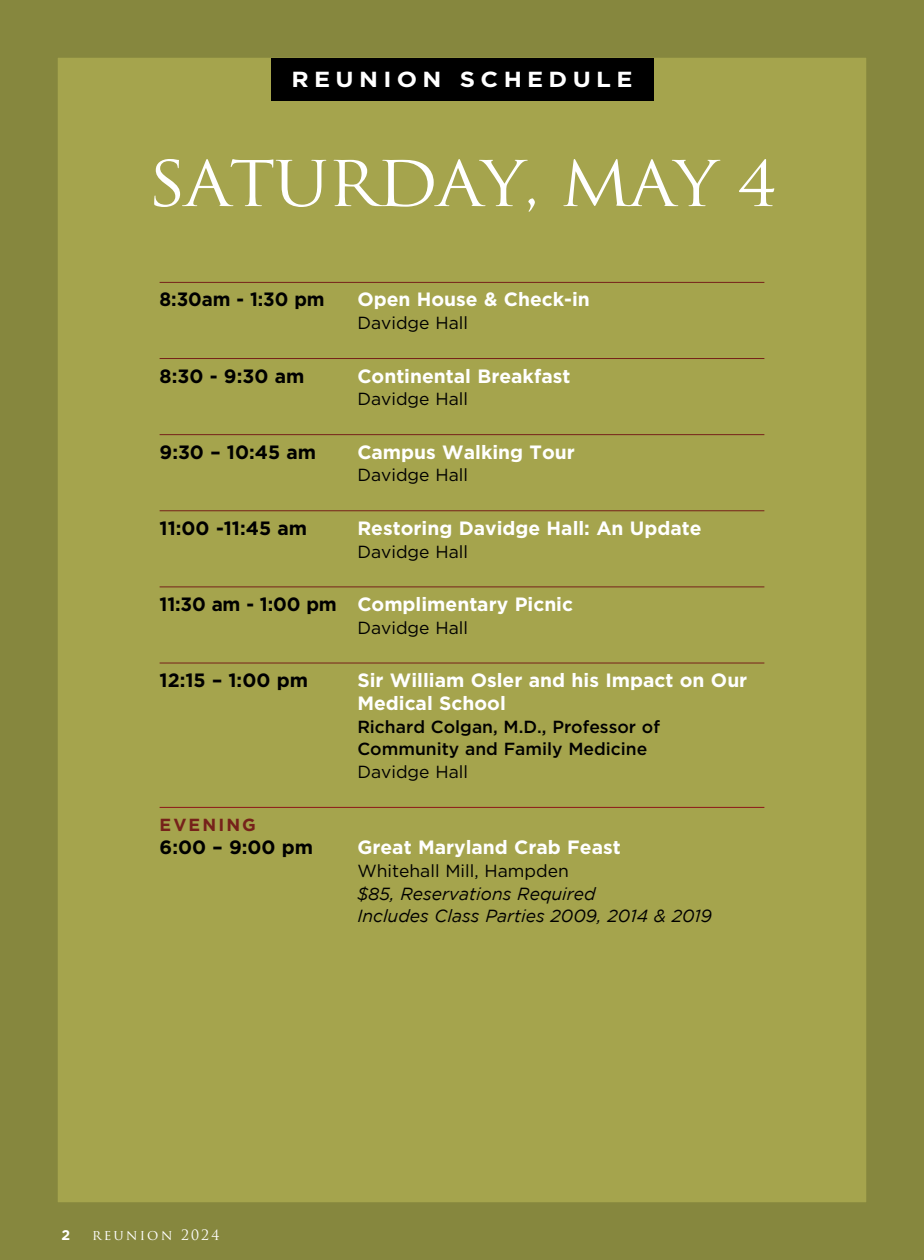
<style>
.page{position:relative;width:924px;height:1260px;background:#fff}
.page>*{position:absolute;margin:0;border:0;box-sizing:border-box;transform-origin:0 0}
.t1{font:61.25px "Trajan Pro";letter-spacing:-.03em;color:#fff;scale:1.1 1}
.t2{font:700 21.88px "Gotham";letter-spacing:.22em;color:#fff;scale:1.1 1}
.t3{font:700 19.25px/22.8px "Gotham";color:#fff}
.t4{font:700 19.25px "Gotham";color:#000}
.t5{font:17.5px "Gotham";color:#000}
.t6{font:italic 17.5px/22.8px "Gotham";color:#000}
.t7{font:500 17.5px/22.8px "Gotham";color:#000}
.t8{font:700 17.5px "Gotham";letter-spacing:.12em;color:#76211a}
.t9{font:14px "Trajan Pro";letter-spacing:.15em;color:#fff}
.t10{font:700 14px "Gotham";color:#fff}
.s1{color:#000}
</style>
<div class="page">
<div style="left:29px;top:29px;width:866px;height:1202px;background:#a5a44d"></div>
<div style="left:0;top:0;width:924px;height:1260px;border:58px solid #86873e"></div>
<hr style="left:160px;top:282px;width:604px;height:1px;background:#76211a">
<hr style="left:160px;top:358px;width:604px;height:1px;background:#76211a">
<hr style="left:160px;top:434px;width:604px;height:1px;background:#76211a">
<hr style="left:160px;top:510px;width:604px;height:1px;background:#76211a">
<hr style="left:160px;top:586px;width:604px;height:1px;background:#76211a">
<hr style="left:160px;top:663px;width:604px;height:1px;background:#76211a">
<hr style="left:160px;top:807px;width:604px;height:1px;background:#8d1618">
<div style="left:271px;top:58px;width:383px;height:43px;background:#000"></div>
<hr style="left:923px;top:0;width:1px;height:1260px;background:#b77b1c">
<p class="t2" style="left:292px;top:64px;width:311px">REUNION SCHEDULE</p>
<h1 class="t1" style="left:147px;top:145px;width:573px">SATURDAY, MAY 4</h1>
<p class="t4" style="left:160px;top:287px;width:166px">8:30am - 1:30 pm</p>
<p class="t3" style="left:357px;top:288px;width:234px">Open House &amp; Check-in</p>
<p class="t5" style="left:357px;top:312px;width:112px">Davidge Hall</p>
<p class="t4" style="left:160px;top:363px;width:146px">8:30 - 9:30 am</p>
<p class="t3" style="left:357px;top:364px;width:215px">Continental Breakfast</p>
<p class="t5" style="left:357px;top:388px;width:112px">Davidge Hall</p>
<p class="t4" style="left:160px;top:439px;width:158px">9:30 – 10:45 am</p>
<p class="t3" style="left:357px;top:440px;width:219px">Campus Walking Tour</p>
<p class="t5" style="left:357px;top:464px;width:112px">Davidge Hall</p>
<p class="t4" style="left:160px;top:515px;width:149px">11:00 -11:45 am</p>
<p class="t3" style="left:357px;top:517px;width:346px">Restoring Davidge Hall: An Update</p>
<p class="t5" style="left:357px;top:540px;width:112px">Davidge Hall</p>
<p class="t3" style="left:160px;top:593px;width:415px"><span class="s1">11:30 am - 1:00 pm</span> Complimentary Picnic</p>
<p class="t5" style="left:357px;top:616px;width:112px">Davidge Hall</p>
<p class="t4" style="left:160px;top:668px;width:150px">12:15 – 1:00 pm</p>
<p class="t3" style="left:357px;top:669px;width:392px">Sir William Osler and his Impact on Our<br>Medical School</p>
<p class="t7" style="left:357px;top:715px;width:304px">Richard Colgan, M.D., Professor of<br>Community and Family Medicine</p>
<p class="t5" style="left:357px;top:761px;width:112px">Davidge Hall</p>
<p class="t8" style="left:160px;top:814px;width:98px">EVENING</p>
<p class="t4" style="left:160px;top:835px;width:155px">6:00 – 9:00 pm</p>
<p class="t3" style="left:357px;top:836px;width:265px">Great Maryland Crab Feast</p>
<p class="t5" style="left:357px;top:860px;width:213px">Whitehall Mill, Hampden</p>
<p class="t6" style="left:357px;top:882px;width:356px">$85, Reservations Required<br>Includes Class Parties 2009, 2014 &amp; 2019</p>
<p class="t10" style="left:62px;top:1225px;width:10px">2</p>
<p class="t9" style="left:92px;top:1226px;width:129px">reunion 2024</p>
</div>
